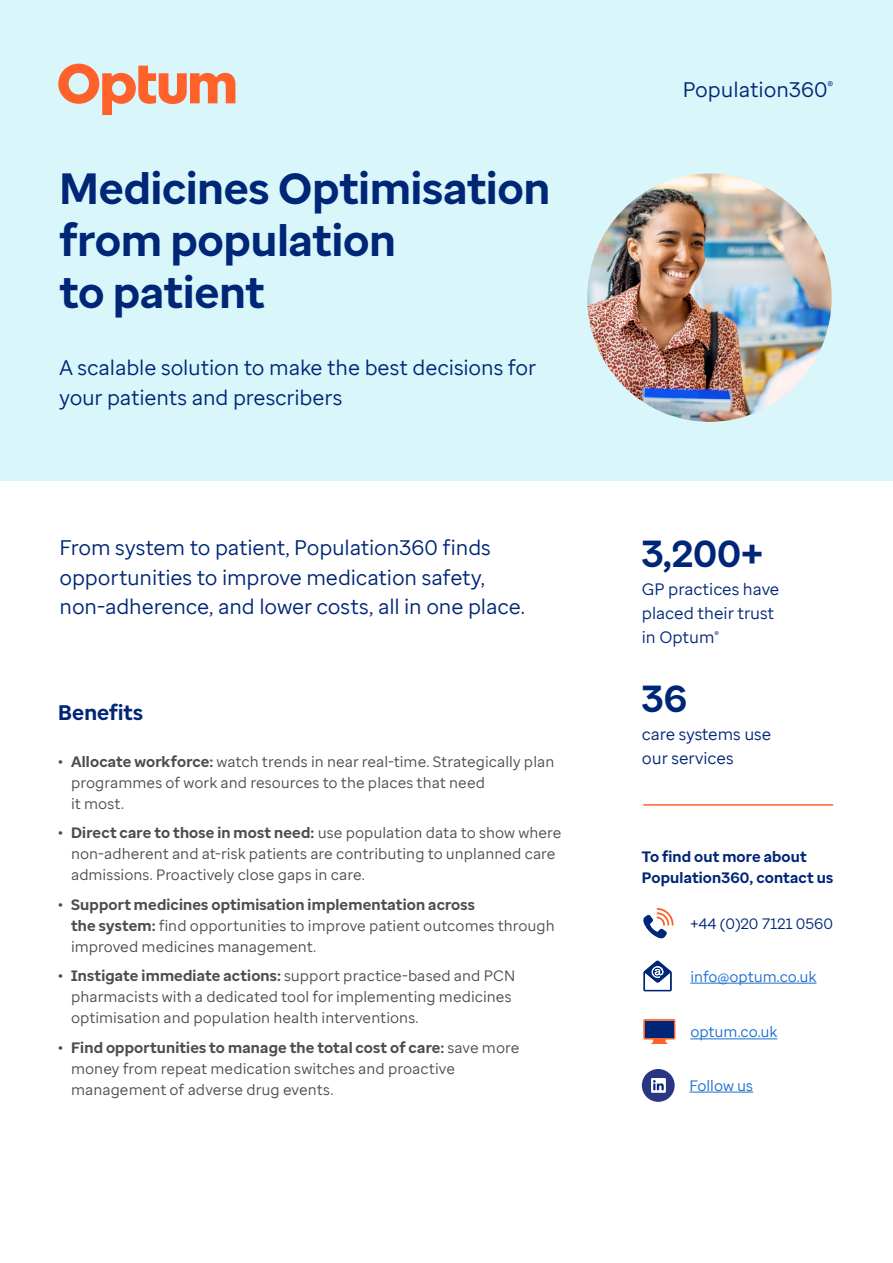
<style>
.page{position:relative;width:893px;height:1263px;background:#fff}
.page>*{position:absolute;margin:0;border:0;box-sizing:border-box;transform-origin:0 0}
.Heading_1{font:700 43.5px/52.2px "Optum Sans";color:#002677}
.Big_Stat{font:700 37.5px "Optum Sans";color:#002677}
.Intro_text{font:21px/29.4px "Optum Sans";letter-spacing:-.005em;color:#002677}
.Document_title{font:21px "Optum Sans";color:#002677}
.Heading_2{font:700 21px "Optum Sans";letter-spacing:.005em;color:#002677}
.Stat_text{font:16.5px/24px "Optum Sans";color:#002677}
.t1{font:15px/21px "Optum Sans";letter-spacing:.005em;color:#4b4d4f}
.Find_out_more{font:700 15px/21px "Optum Sans";letter-spacing:.01em;color:#002677}
.Hyperlink{font:15px "Optum Sans";color:#196ecf}
.Stat_text-2{font:15px "Optum Sans";color:#002677}
.s1{font-weight:700}
</style>
<div class="page">
<div style="left:0;top:0;width:893px;height:480px;background:#d9f6fa"></div>
<hr style="left:690px;top:983px;width:126px;height:1px;background:#196ecf">
<hr style="left:690px;top:1038px;width:87px;height:1px;background:#196ecf">
<svg style="left:643px;top:908px;width:30px;height:30px"></svg>
<svg style="left:643px;top:960px;width:29px;height:31px"></svg>
<svg style="left:643px;top:1019px;width:32px;height:25px"></svg>
<div style="left:645px;top:1021px;width:29px;height:17px;background:#002677"></div>
<div style="left:642px;top:1069px;width:33px;height:33px;background:#293682;border-radius:50%"></div>
<img style="left:651px;top:1078px;width:14px;height:14px">
<hr style="left:689px;top:1092px;width:64px;height:1px;background:#196ecf">
<img style="left:587px;top:173px;width:245px;height:249px">
<hr style="left:644px;top:804px;width:189px;height:2px;background:#ff612b">
<svg style="left:58px;top:64px;width:177px;height:51px"></svg>
<p class="Heading_1" style="left:60px;top:162px;width:492px">Medicines Optimisation from population<br>to patient</p>
<h2 class="Intro_text" style="left:60px;top:353px;width:478px">A scalable solution to make the best decisions for your patients and prescribers</h2>
<h1 class="Document_title" style="left:683px;top:76px;width:152px">Population360<sup>®</sup></h1>
<h2 class="Intro_text" style="left:60px;top:533px;width:467px">From system to patient, Population360 finds opportunities to improve medication safety, non-adherence, and lower costs, all in one place.</h2>
<p class="Big_Stat" style="left:642px;top:529px;width:122px">3,200+</p>
<p class="Stat_text" style="left:642px;top:577px;width:139px">GP practices have placed their trust in Optum<sup>®</sup></p>
<p class="Big_Stat" style="left:642px;top:674px;width:47px">36</p>
<p class="Stat_text" style="left:642px;top:722px;width:131px">care systems use our services</p>
<p class="Heading_2" style="left:58px;top:699px;width:87px">Benefits</p>
<p class="t1" style="left:71px;top:751px;width:485px;text-indent:-13px"><span class="s1">• Allocate workforce:</span> watch trends in near real-time. Strategically plan programmes of work and resources to the places that need<br>it most.</p>
<p class="t1" style="left:71px;top:822px;width:492px;text-indent:-13px"><span class="s1">• Direct care to those in most need:</span> use population data to show where non-adherent and at-risk patients are contributing to unplanned care admissions. Proactively close gaps in care.</p>
<p class="t1" style="left:71px;top:894px;width:485px;text-indent:-13px"><span class="s1">• Support medicines optimisation implementation across<br>the system:</span> find opportunities to improve patient outcomes through improved medicines management.</p>
<p class="t1" style="left:71px;top:965px;width:446px;text-indent:-13px"><span class="s1">• Instigate immediate actions:</span> support practice-based and PCN pharmacists with a dedicated tool for implementing medicines optimisation and population health interventions.</p>
<p class="t1" style="left:71px;top:1037px;width:450px;text-indent:-13px"><span class="s1">• Find opportunities to manage the total cost of care:</span> save more money from repeat medication switches and proactive management of adverse drug events.</p>
<p class="Find_out_more" style="left:642px;top:847px;width:193px">To find out more about<br>Population360, contact us</p>
<p class="Stat_text-2" style="left:690px;top:914px;width:144px">+44 (0)20 7121 0560</p>
<p class="Hyperlink" style="left:690px;top:966px;width:128px">info@optum.co.uk</p>
<p class="Hyperlink" style="left:690px;top:1022px;width:89px">optum.co.uk</p>
<p class="Hyperlink" style="left:689px;top:1075px;width:65px">Follow us</p>
</div>
